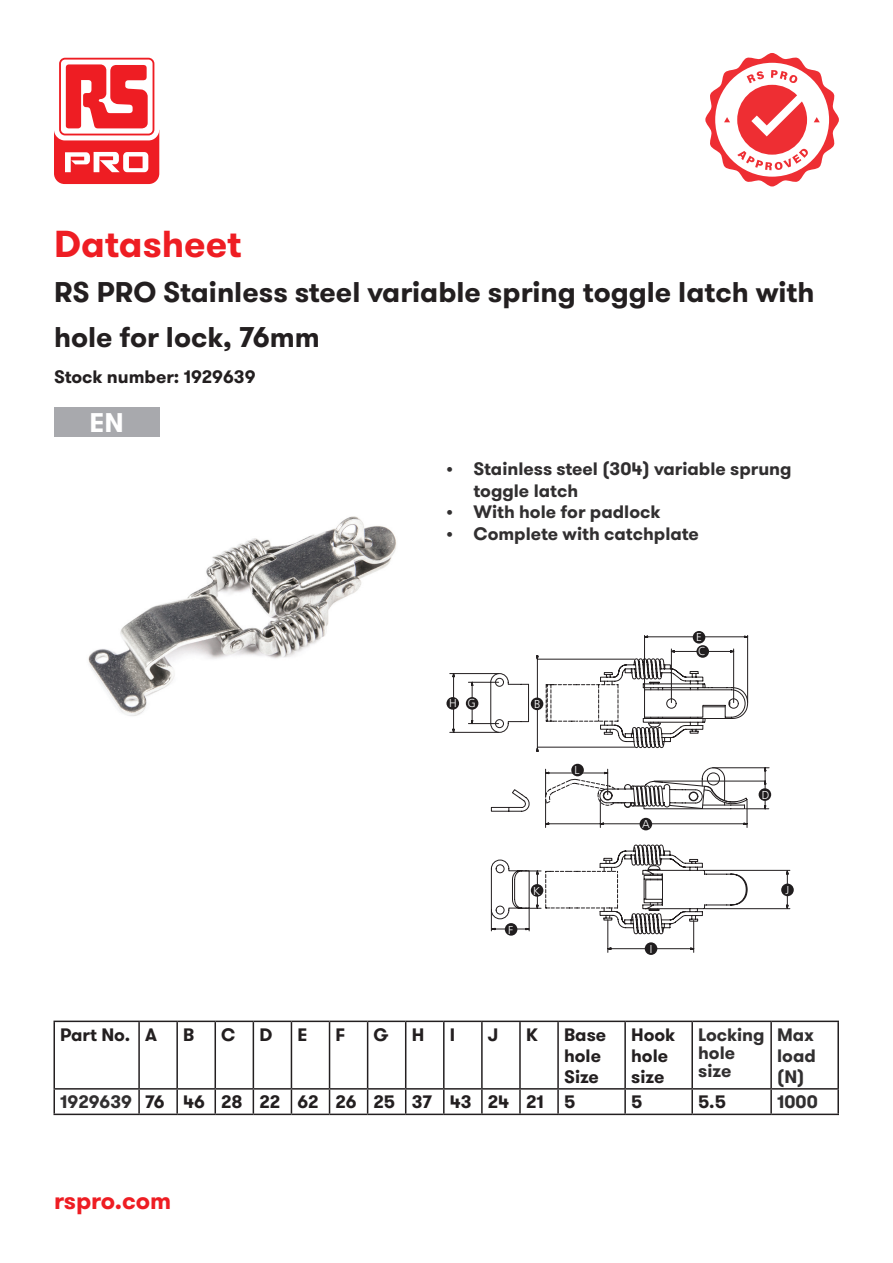
<style>
.page{position:relative;width:893px;height:1263px;background:#fff}
.page>*{position:absolute;margin:0;border:0;box-sizing:border-box;transform-origin:0 0}
.t1{font:700 37.5px "GT Walsheim Pro";color:#ee1d23}
.t2{font:700 28.5px/45px "GT Walsheim Pro";color:#231f20}
.t3{font:700 27px "GT Walsheim Pro";color:#fff}
.t4{font:700 24px "GT Walsheim Pro";color:#ee1d23}
.t5{font:700 18px/18px "GT Walsheim Pro";color:#312f30}
.t6{font:700 18px/21px "GT Walsheim Pro";color:#231f20}
.t7{font:300 11.55px/14.2px "Frutiger LT Std";color:#fff}
.s1{color:#312f30}
</style>
<div class="page">
<svg style="left:54px;top:53px;width:105px;height:87px"></svg>
<svg style="left:54px;top:58px;width:105px;height:126px"></svg>
<svg style="left:705px;top:53px;width:134px;height:133px"></svg>
<div style="left:54px;top:407px;width:105px;height:30px;background:#a8a9ad"></div>
<img style="left:88px;top:516px;width:308px;height:200px">
<svg style="left:449px;top:636px;width:339px;height:319px"></svg>
<hr style="left:537px;top:656px;width:1px;height:95px;background:#231f20">
<hr style="left:538px;top:747px;width:96px;height:1px;background:#231f20">
<hr style="left:747px;top:635px;width:1px;height:67px;background:#231f20">
<hr style="left:644px;top:635px;width:1px;height:57px;background:#231f20">
<hr style="left:705px;top:908px;width:85px;height:1px;background:#231f20">
<hr style="left:705px;top:870px;width:85px;height:1px;background:#231f20">
<div style="left:505px;top:923px;width:12px;height:13px;background:#201d1e;border-radius:50%"></div>
<div style="left:531px;top:884px;width:12px;height:13px;background:#201d1e;border-radius:50%"></div>
<div style="left:645px;top:942px;width:12px;height:13px;background:#201d1e;border-radius:50%"></div>
<div style="left:781px;top:884px;width:13px;height:12px;background:#201d1e;border-radius:50%"></div>
<div style="left:571px;top:764px;width:13px;height:12px;background:#201d1e;border-radius:50%"></div>
<div style="left:640px;top:818px;width:12px;height:12px;background:#201d1e;border-radius:50%"></div>
<div style="left:693px;top:631px;width:12px;height:12px;background:#201d1e;border-radius:50%"></div>
<div style="left:696px;top:645px;width:13px;height:13px;background:#201d1e;border-radius:50%"></div>
<div style="left:466px;top:697px;width:12px;height:13px;background:#201d1e;border-radius:50%"></div>
<div style="left:446px;top:697px;width:13px;height:13px;background:#201d1e;border-radius:50%"></div>
<div style="left:531px;top:697px;width:12px;height:13px;background:#201d1e;border-radius:50%"></div>
<div style="left:759px;top:788px;width:12px;height:13px;background:#201d1e;border-radius:50%"></div>
<hr style="left:53px;top:1020px;width:86px;height:2px;background:#231f20">
<hr style="left:53px;top:1022px;width:2px;height:66px;background:#231f20">
<hr style="left:139px;top:1020px;width:38px;height:2px;background:#231f20">
<hr style="left:138px;top:1022px;width:2px;height:66px;background:#231f20">
<hr style="left:177px;top:1020px;width:38px;height:2px;background:#231f20">
<hr style="left:176px;top:1022px;width:2px;height:66px;background:#231f20">
<hr style="left:215px;top:1020px;width:38px;height:2px;background:#231f20">
<hr style="left:215px;top:1022px;width:1px;height:66px;background:#231f20">
<hr style="left:253px;top:1020px;width:38px;height:2px;background:#231f20">
<hr style="left:253px;top:1022px;width:1px;height:66px;background:#231f20">
<hr style="left:291px;top:1020px;width:39px;height:2px;background:#231f20">
<hr style="left:291px;top:1022px;width:1px;height:66px;background:#231f20">
<hr style="left:330px;top:1020px;width:38px;height:2px;background:#231f20">
<hr style="left:329px;top:1022px;width:1px;height:66px;background:#231f20">
<hr style="left:368px;top:1020px;width:38px;height:2px;background:#231f20">
<hr style="left:367px;top:1022px;width:1px;height:66px;background:#231f20">
<hr style="left:406px;top:1020px;width:38px;height:2px;background:#231f20">
<hr style="left:405px;top:1022px;width:1px;height:66px;background:#231f20">
<hr style="left:444px;top:1020px;width:38px;height:2px;background:#231f20">
<hr style="left:443px;top:1022px;width:2px;height:66px;background:#231f20">
<hr style="left:482px;top:1020px;width:38px;height:2px;background:#231f20">
<hr style="left:481px;top:1022px;width:2px;height:66px;background:#231f20">
<hr style="left:520px;top:1020px;width:38px;height:2px;background:#231f20">
<hr style="left:519px;top:1022px;width:2px;height:66px;background:#231f20">
<hr style="left:558px;top:1020px;width:67px;height:2px;background:#231f20">
<hr style="left:557px;top:1022px;width:2px;height:66px;background:#231f20">
<hr style="left:625px;top:1020px;width:67px;height:2px;background:#231f20">
<hr style="left:624px;top:1022px;width:2px;height:66px;background:#231f20">
<hr style="left:692px;top:1020px;width:79px;height:2px;background:#231f20">
<hr style="left:691px;top:1022px;width:2px;height:66px;background:#231f20">
<hr style="left:771px;top:1020px;width:68px;height:2px;background:#231f20">
<hr style="left:770px;top:1022px;width:2px;height:66px;background:#231f20">
<hr style="left:837px;top:1022px;width:2px;height:66px;background:#231f20">
<hr style="left:53px;top:1088px;width:86px;height:1px;background:#231f20">
<hr style="left:139px;top:1088px;width:38px;height:1px;background:#231f20">
<hr style="left:138px;top:1089px;width:2px;height:24px;background:#231f20">
<hr style="left:177px;top:1088px;width:38px;height:1px;background:#231f20">
<hr style="left:176px;top:1089px;width:2px;height:24px;background:#231f20">
<hr style="left:215px;top:1088px;width:38px;height:1px;background:#231f20">
<svg style="left:215px;top:1089px;width:1px;height:24px"></svg>
<hr style="left:253px;top:1088px;width:38px;height:1px;background:#231f20">
<svg style="left:253px;top:1089px;width:1px;height:24px"></svg>
<hr style="left:291px;top:1088px;width:39px;height:1px;background:#231f20">
<svg style="left:291px;top:1089px;width:1px;height:24px"></svg>
<hr style="left:330px;top:1088px;width:38px;height:1px;background:#231f20">
<svg style="left:329px;top:1089px;width:1px;height:24px"></svg>
<hr style="left:368px;top:1088px;width:38px;height:1px;background:#231f20">
<svg style="left:367px;top:1089px;width:1px;height:24px"></svg>
<hr style="left:406px;top:1088px;width:38px;height:1px;background:#231f20">
<svg style="left:405px;top:1089px;width:1px;height:24px"></svg>
<hr style="left:444px;top:1088px;width:38px;height:1px;background:#231f20">
<hr style="left:443px;top:1089px;width:2px;height:24px;background:#231f20">
<hr style="left:482px;top:1088px;width:38px;height:1px;background:#231f20">
<hr style="left:481px;top:1089px;width:2px;height:24px;background:#231f20">
<hr style="left:520px;top:1088px;width:38px;height:1px;background:#231f20">
<hr style="left:519px;top:1089px;width:2px;height:24px;background:#231f20">
<hr style="left:558px;top:1088px;width:67px;height:1px;background:#231f20">
<hr style="left:557px;top:1089px;width:2px;height:24px;background:#231f20">
<hr style="left:625px;top:1088px;width:67px;height:1px;background:#231f20">
<hr style="left:624px;top:1089px;width:2px;height:24px;background:#231f20">
<hr style="left:692px;top:1088px;width:79px;height:1px;background:#231f20">
<hr style="left:691px;top:1089px;width:2px;height:24px;background:#231f20">
<hr style="left:771px;top:1088px;width:68px;height:1px;background:#231f20">
<hr style="left:53px;top:1113px;width:86px;height:2px;background:#231f20">
<hr style="left:139px;top:1113px;width:38px;height:2px;background:#231f20">
<hr style="left:177px;top:1113px;width:38px;height:2px;background:#231f20">
<hr style="left:215px;top:1113px;width:38px;height:2px;background:#231f20">
<hr style="left:253px;top:1113px;width:38px;height:2px;background:#231f20">
<hr style="left:291px;top:1113px;width:39px;height:2px;background:#231f20">
<hr style="left:330px;top:1113px;width:38px;height:2px;background:#231f20">
<hr style="left:368px;top:1113px;width:38px;height:2px;background:#231f20">
<hr style="left:406px;top:1113px;width:38px;height:2px;background:#231f20">
<hr style="left:444px;top:1113px;width:38px;height:2px;background:#231f20">
<hr style="left:482px;top:1113px;width:38px;height:2px;background:#231f20">
<hr style="left:520px;top:1113px;width:38px;height:2px;background:#231f20">
<hr style="left:558px;top:1113px;width:67px;height:2px;background:#231f20">
<hr style="left:625px;top:1113px;width:67px;height:2px;background:#231f20">
<hr style="left:692px;top:1113px;width:79px;height:2px;background:#231f20">
<hr style="left:771px;top:1113px;width:68px;height:2px;background:#231f20">
<hr style="left:53px;top:1089px;width:2px;height:24px;background:#231f20">
<hr style="left:770px;top:1089px;width:2px;height:24px;background:#231f20">
<hr style="left:837px;top:1089px;width:2px;height:24px;background:#231f20">
<h1 class="t1" style="left:54px;top:219px;width:189px">Datasheet</h1>
<h2 class="t2" style="left:54px;top:269px;width:762px">RS PRO Stainless steel variable spring toggle latch with hole for lock, 76mm</h2>
<p class="t6" style="left:54px;top:366px;width:203px">Stock number: 1929639</p>
<h3 class="t3" style="left:90px;top:405px;width:36px">EN</h3>
<p class="t5" style="left:473px;top:458px;width:320px;line-height:21.6px;text-indent:-27px">• Stainless steel (304) variable sprung toggle latch</p>
<p class="t5" style="left:446px;top:503px;width:215px">• With hole for padlock</p>
<p class="t5" style="left:446px;top:525px;width:254px">• Complete with catchplate</p>
<p class="t7" style="left:449px;top:696px;width:28px">H G</p>
<p class="t7" style="left:534px;top:697px;width:8px">B</p>
<p class="t7" style="left:575px;top:763px;width:7px">L</p>
<p class="t7" style="left:508px;top:923px;width:7px">F</p>
<p class="t7" style="left:533px;top:884px;width:9px">K</p>
<p class="t7" style="left:696px;top:630px;width:11px">E<br>C</p>
<p class="t7" style="left:642px;top:817px;width:9px">A</p>
<p class="t7" style="left:650px;top:942px;width:4px">I</p>
<p class="t7" style="left:762px;top:788px;width:9px">D</p>
<p class="t7" style="left:785px;top:883px;width:5px">J</p>
<p class="t6" style="left:60px;top:1024px;width:98px">Part No. A</p>
<p class="t6" style="left:183px;top:1024px;width:13px">B</p>
<p class="t6" style="left:221px;top:1024px;width:16px">C</p>
<p class="t6" style="left:259px;top:1024px;width:14px">D</p>
<p class="t6" style="left:297px;top:1024px;width:11px">E</p>
<p class="t6" style="left:336px;top:1024px;width:11px">F</p>
<p class="t6" style="left:374px;top:1024px;width:17px">G</p>
<p class="t6" style="left:412px;top:1024px;width:14px">H</p>
<p class="t6" style="left:450px;top:1024px;width:7px">I</p>
<p class="t6" style="left:488px;top:1024px;width:12px">J</p>
<p class="t6" style="left:526px;top:1024px;width:13px">K</p>
<p class="t6" style="left:564px;top:1024px;width:44px">Base hole<br>Size</p>
<p class="t6" style="left:631px;top:1024px;width:46px">Hook hole size</p>
<p class="t5" style="left:698px;top:1026px;width:68px">Locking hole size</p>
<p class="t5" style="left:777px;top:1024px;width:40px;line-height:21px">Max load (N)</p>
<p class="t6" style="left:60px;top:1092px;width:517px"><span class="s1">1929639</span> 76 46 28 22 62 26 25 37 43 24 21 5</p>
<p class="t6" style="left:631px;top:1092px;width:13px">5</p>
<p class="t6" style="left:698px;top:1092px;width:29px">5.5</p>
<p class="t5" style="left:777px;top:1093px;width:42px">1000</p>
<h3 class="t4" style="left:54px;top:1185px;width:119px">rspro.com</h3>
</div>
